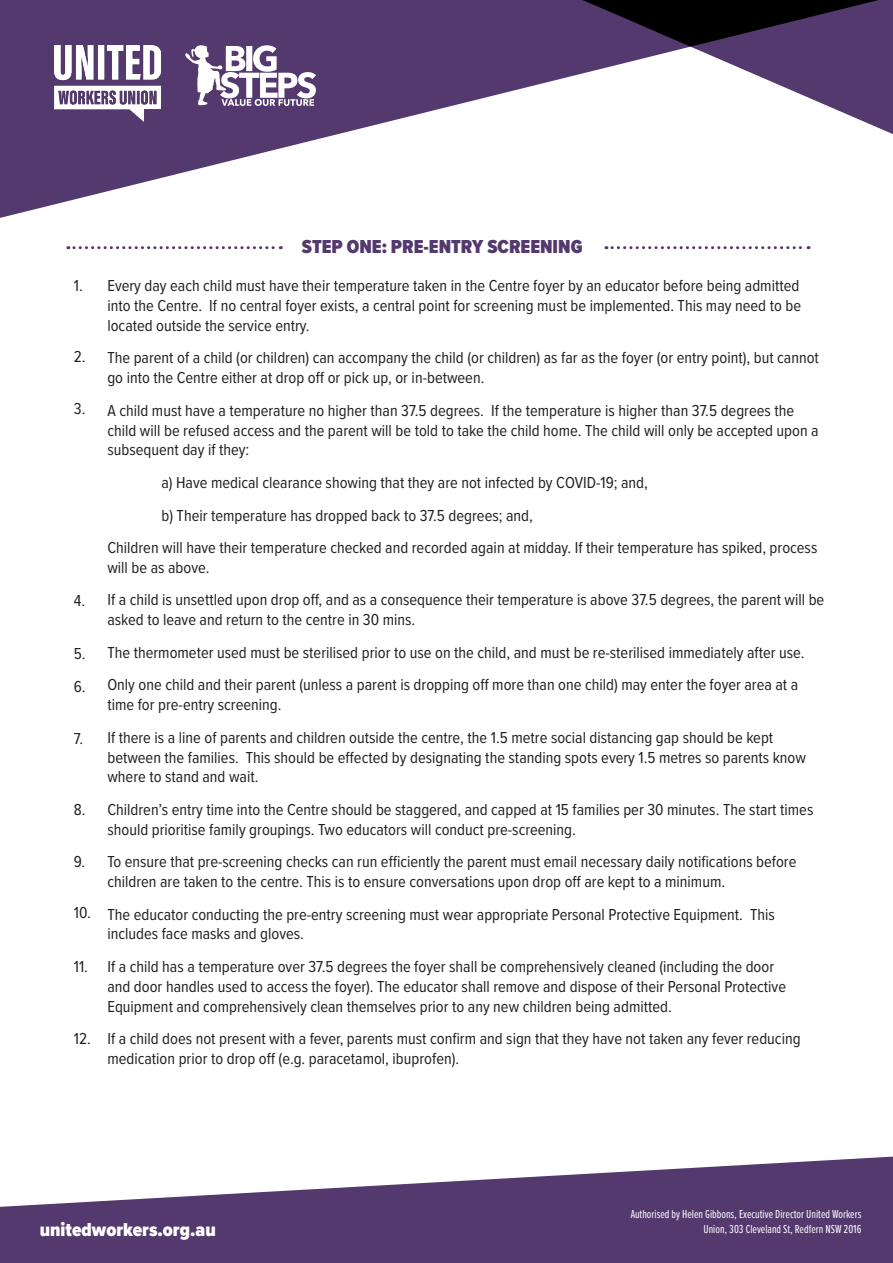
<style>
.page{position:relative;width:893px;height:1263px;background:#fff}
.page>*{position:absolute;margin:0;border:0;box-sizing:border-box;transform-origin:0 0}
.t1{font:900 19.5px "Proxima Nova Cond";color:#53396d}
.t2{font:900 19.5px "Proxima Nova Cond";color:#fff}
.t3{font:16.5px/19.8px "Proxima Nova Cond";color:#231f20}
.t4{font:12px/14.4px "Proxima Nova Ex Cn";color:#fff;text-align:right}
</style>
<div class="page">
<svg style="left:0;top:0;width:893px;height:218px;fill:#53396d"></svg>
<img style="left:54px;top:45px;width:107px;height:77px">
<svg style="left:184px;top:45px;width:132px;height:61px"></svg>
<svg style="left:0;top:1156px;width:893px;height:107px;fill:#53396d"></svg>
<svg style="left:68px;top:246px;width:213px;height:3px"></svg>
<svg style="left:606px;top:246px;width:203px;height:3px"></svg>
<p class="t3" style="left:74px;top:275px;width:10px">1.</p>
<p class="t3" style="left:74px;top:346px;width:13px">2.</p>
<p class="t3" style="left:74px;top:398px;width:13px">3.</p>
<p class="t3" style="left:74px;top:590px;width:13px">4.</p>
<p class="t3" style="left:74px;top:643px;width:13px">5.</p>
<p class="t3" style="left:74px;top:676px;width:13px">6.</p>
<p class="t3" style="left:74px;top:728px;width:11px">7.</p>
<p class="t3" style="left:74px;top:799px;width:13px">8.</p>
<p class="t3" style="left:74px;top:851px;width:13px">9.</p>
<p class="t3" style="left:74px;top:902px;width:18px">10.</p>
<p class="t3" style="left:74px;top:956px;width:16px">11.</p>
<p class="t3" style="left:74px;top:1028px;width:19px">12.</p>
<p class="t1" style="left:302px;top:232px;width:282px">STEP ONE: PRE-ENTRY SCREENING</p>
<p class="t3" style="left:107px;top:275px;width:695px;text-align:justify">Every day each child must have their temperature taken in the Centre foyer by an educator before being admitted into the Centre. If no central foyer exists, a central point for screening must be implemented. This may need to be located outside the service entry.</p>
<p class="t3" style="left:107px;top:347px;width:713px">The parent of a child (or children) can accompany the child (or children) as far as the foyer (or entry point), but cannot go into the Centre either at drop off or pick up, or in-between.</p>
<p class="t3" style="left:107px;top:400px;width:713px">A child must have a temperature no higher than 37.5 degrees. If the temperature is higher than 37.5 degrees the child will be refused access and the parent will be told to take the child home. The child will only be accepted upon a subsequent day if they:</p>
<p class="t3" style="left:161px;top:472px;width:488px">a) Have medical clearance showing that they are not infected by COVID-19; and,</p>
<p class="t3" style="left:161px;top:504px;width:373px">b) Their temperature has dropped back to 37.5 degrees; and,</p>
<p class="t3" style="left:107px;top:537px;width:711px">Children will have their temperature checked and recorded again at midday. If their temperature has spiked, process will be as above.</p>
<p class="t3" style="left:107px;top:589px;width:718px">If a child is unsettled upon drop off, and as a consequence their temperature is above 37.5 degrees, the parent will be asked to leave and return to the centre in 30 mins.</p>
<p class="t3" style="left:107px;top:642px;width:699px">The thermometer used must be sterilised prior to use on the child, and must be re-sterilised immediately after use.</p>
<p class="t3" style="left:107px;top:674px;width:692px">Only one child and their parent (unless a parent is dropping off more than one child) may enter the foyer area at a time for pre-entry screening.</p>
<p class="t3" style="left:107px;top:727px;width:700px">If there is a line of parents and children outside the centre, the 1.5 metre social distancing gap should be kept between the families. This should be effected by designating the standing spots every 1.5 metres so parents know where to stand and wait.</p>
<p class="t3" style="left:107px;top:799px;width:707px">Children’s entry time into the Centre should be staggered, and capped at 15 families per 30 minutes. The start times should prioritise family groupings. Two educators will conduct pre-screening.</p>
<p class="t3" style="left:107px;top:851px;width:691px">To ensure that pre-screening checks can run efficiently the parent must email necessary daily notifications before children are taken to the centre. This is to ensure conversations upon drop off are kept to a minimum.</p>
<p class="t3" style="left:107px;top:903px;width:669px">The educator conducting the pre-entry screening must wear appropriate Personal Protective Equipment. This includes face masks and gloves.</p>
<p class="t3" style="left:107px;top:956px;width:680px">If a child has a temperature over 37.5 degrees the foyer shall be comprehensively cleaned (including the door and door handles used to access the foyer). The educator shall remove and dispose of their Personal Protective<br>Equipment and comprehensively clean themselves prior to any new children being admitted.</p>
<p class="t3" style="left:107px;top:1028px;width:695px">If a child does not present with a fever, parents must confirm and sign that they have not taken any fever reducing medication prior to drop off (e.g. paracetamol, ibuprofen).</p>
<p class="t2" style="left:40px;top:1215px;width:177px">unitedworkers.org.au</p>
<p class="t4" style="left:631px;top:1206px;width:232px">Authorised by Helen Gibbons, Executive Director United Workers<br>Union, 303 Cleveland St, Redfern NSW 2016</p>
</div>
